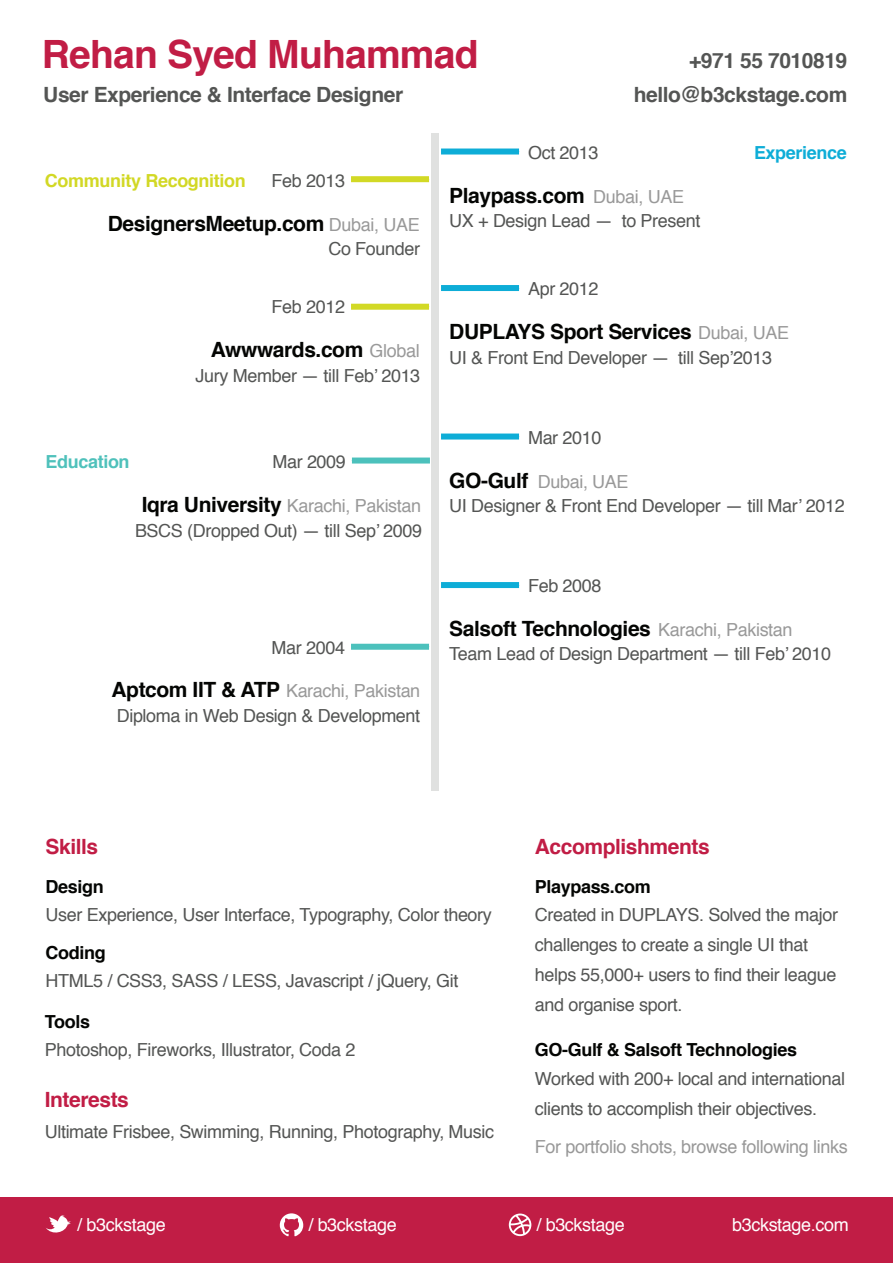
<style>
.page{position:relative;width:893px;height:1263px;background:#fff}
.page>*{position:absolute;margin:0;border:0;box-sizing:border-box;transform-origin:0 0}
.t1{font:700 39px "Helvetica";letter-spacing:-.02em;color:#c11d45}
.t2{font:700 21px "Helvetica";letter-spacing:-.02em;color:#040503}
.t3{font:700 21px "Helvetica";letter-spacing:-.02em;color:#545554}
.t4{font:700 21px "Helvetica";letter-spacing:-.02em;color:#c11d45}
.t5{font:18px/30px "Helvetica";letter-spacing:-.02em;color:#545554}
.t6{font:18px "Helvetica";letter-spacing:-.02em;color:#999}
.t7{font:700 18px "Helvetica";letter-spacing:-.02em;color:#040503}
.t8{font:18px "Helvetica";letter-spacing:-.02em;color:#fff}
.t9{font:18px "Helvetica";letter-spacing:-.02em;color:#989898}
.t10{font:700 18px "Helvetica";letter-spacing:-.02em;color:#d2d825}
.t11{font:700 18px "Helvetica";letter-spacing:-.02em;color:#0eadd7}
.t12{font:700 18px "Helvetica";letter-spacing:-.02em;color:#4fc1bb}
</style>
<div class="page">
<div style="left:431px;top:133px;width:8px;height:658px;background:#e0e1e0"></div>
<div style="left:351px;top:644px;width:78px;height:6px;background:#4cc1bc"></div>
<div style="left:352px;top:457px;width:78px;height:6px;background:#4cc1bc"></div>
<div style="left:351px;top:304px;width:78px;height:6px;background:#d2d925"></div>
<div style="left:351px;top:176px;width:78px;height:6px;background:#d2d925"></div>
<div style="left:441px;top:582px;width:78px;height:6px;background:#0eadd7"></div>
<div style="left:441px;top:433px;width:78px;height:6px;background:#0eadd7"></div>
<div style="left:441px;top:285px;width:78px;height:6px;background:#0eadd7"></div>
<div style="left:441px;top:149px;width:78px;height:6px;background:#0eadd7"></div>
<div style="left:0;top:1197px;width:893px;height:66px;background:#c11d45"></div>
<svg style="left:509px;top:1213px;width:22px;height:23px"></svg>
<svg style="left:46px;top:1215px;width:25px;height:18px"></svg>
<svg style="left:280px;top:1213px;width:23px;height:23px"></svg>
<h1 class="t1" style="left:42px;top:23px;width:438px">Rehan Syed Muhammad</h1>
<p class="t3" style="left:43px;top:78px;width:361px">User Experience &amp; Interface Designer</p>
<p class="t5" style="left:528px;top:138px;width:72px">Oct 2013</p>
<p class="t3" style="left:689px;top:44px;width:160px">+971 55 7010819</p>
<p class="t3" style="left:634px;top:78px;width:215px">hello@b3ckstage.com</p>
<p class="t11" style="left:754px;top:138px;width:94px">Experience</p>
<p class="t10" style="left:45px;top:166px;width:202px">Community Recognition</p>
<p class="t2" style="left:108px;top:207px;width:218px">DesignersMeetup.com</p>
<p class="t5" style="left:272px;top:166px;width:75px">Feb 2013</p>
<p class="t6" style="left:329px;top:211px;width:92px">Dubai, UAE</p>
<p class="t5" style="left:328px;top:235px;width:93px">Co Founder</p>
<p class="t5" style="left:272px;top:292px;width:75px">Feb 2012</p>
<p class="t12" style="left:46px;top:447px;width:86px">Education</p>
<p class="t2" style="left:211px;top:333px;width:154px">Awwwards.com</p>
<p class="t5" style="left:196px;top:361px;width:226px">Jury Member — till Feb’ 2013</p>
<p class="t6" style="left:369px;top:337px;width:52px">Global</p>
<p class="t5" style="left:272px;top:447px;width:75px">Mar 2009</p>
<p class="t2" style="left:142px;top:488px;width:142px">Iqra University</p>
<p class="t5" style="left:135px;top:516px;width:289px">BSCS (Dropped Out) — till Sep’ 2009</p>
<p class="t6" style="left:287px;top:492px;width:136px">Karachi, Pakistan</p>
<p class="t5" style="left:272px;top:633px;width:75px">Mar 2004</p>
<p class="t2" style="left:112px;top:673px;width:170px">Aptcom IIT &amp; ATP</p>
<p class="t5" style="left:117px;top:701px;width:305px">Diploma in Web Design &amp; Development</p>
<p class="t6" style="left:286px;top:677px;width:136px">Karachi, Pakistan</p>
<p class="t2" style="left:449px;top:178px;width:137px">Playpass.com</p>
<p class="t5" style="left:449px;top:206px;width:253px">UX + Design Lead — to Present</p>
<p class="t6" style="left:593px;top:182px;width:92px">Dubai, UAE</p>
<p class="t5" style="left:528px;top:275px;width:72px">Apr 2012</p>
<p class="t2" style="left:449px;top:315px;width:244px">DUPLAYS Sport Services</p>
<p class="t6" style="left:698px;top:319px;width:92px">Dubai, UAE</p>
<p class="t5" style="left:449px;top:343px;width:324px">UI &amp; Front End Developer — till Sep’2013</p>
<p class="t5" style="left:528px;top:423px;width:75px">Mar 2010</p>
<p class="t2" style="left:449px;top:464px;width:81px">GO-Gulf</p>
<p class="t5" style="left:449px;top:492px;width:397px">UI Designer &amp; Front End Developer — till Mar’ 2012</p>
<p class="t6" style="left:538px;top:468px;width:92px">Dubai, UAE</p>
<p class="t5" style="left:528px;top:572px;width:75px">Feb 2008</p>
<p class="t2" style="left:449px;top:611px;width:203px">Salsoft Technologies</p>
<p class="t5" style="left:449px;top:640px;width:383px">Team Lead of Design Department — till Feb’ 2010</p>
<p class="t6" style="left:658px;top:616px;width:136px">Karachi, Pakistan</p>
<p class="t4" style="left:46px;top:830px;width:54px">Skills</p>
<p class="t4" style="left:535px;top:830px;width:176px">Accomplishments</p>
<p class="t7" style="left:46px;top:872px;width:60px">Design</p>
<p class="t7" style="left:535px;top:872px;width:118px">Playpass.com</p>
<p class="t5" style="left:46px;top:900px;width:448px">User Experience, User Interface, Typography, Color theory</p>
<p class="t7" style="left:46px;top:938px;width:62px">Coding</p>
<p class="t5" style="left:46px;top:966px;width:414px">HTML5 / CSS3, SASS / LESS, Javascript / jQuery, Git</p>
<p class="t7" style="left:45px;top:1007px;width:47px">Tools</p>
<p class="t5" style="left:45px;top:1035px;width:312px">Photoshop, Fireworks, Illustrator, Coda 2</p>
<p class="t5" style="left:535px;top:900px;width:305px">Created in DUPLAYS. Solved the major challenges to create a single UI that helps 55,000+ users to find their league and organise sport.</p>
<p class="t7" style="left:535px;top:1035px;width:264px">GO-Gulf &amp; Salsoft Technologies</p>
<p class="t5" style="left:535px;top:1064px;width:312px">Worked with 200+ local and international clients to accomplish their objectives.</p>
<p class="t9" style="left:535px;top:1132px;width:314px">For portfolio shots, browse following links</p>
<p class="t4" style="left:45px;top:1083px;width:86px">Interests</p>
<p class="t5" style="left:45px;top:1117px;width:451px">Ultimate Frisbee, Swimming, Running, Photography, Music</p>
<p class="t8" style="left:77px;top:1211px;width:90px">/ b3ckstage</p>
<p class="t8" style="left:308px;top:1211px;width:90px">/ b3ckstage</p>
<p class="t8" style="left:536px;top:1211px;width:90px">/ b3ckstage</p>
<p class="t8" style="left:732px;top:1211px;width:118px">b3ckstage.com</p>
</div>
